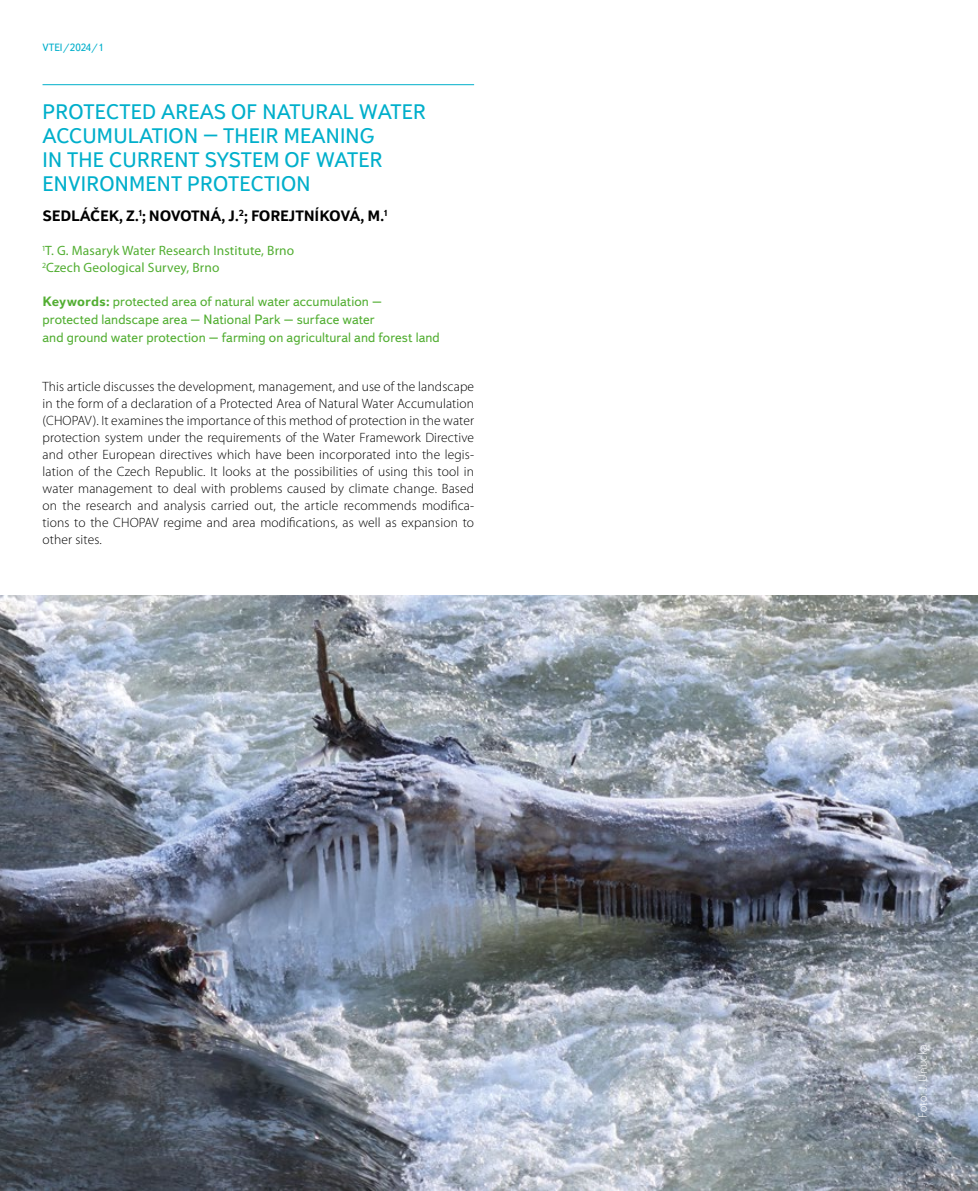
<style>
.page{position:relative;width:978px;height:1191px;background:#fff}
.page>*{position:absolute;margin:0;border:0;box-sizing:border-box;transform-origin:0 0}
.t1{font:21px/24px "Textbook New";letter-spacing:.01em;color:#00afcb}
.t2{font:700 15px "Textbook New";letter-spacing:-.01em;color:#000}
.t3{font:300 13.5px/17px "Myriad Pro";letter-spacing:.01em;color:#000;text-align:justify}
.t4{font:13.5px/18px "Textbook New";letter-spacing:.005em;color:#52ae32}
.t5{font:13.5px/17px "Myriad Pro";letter-spacing:.01em;color:#52ae32}
.t6{font:300 12px "Myriad Pro";letter-spacing:.01em;color:#fff}
.t7{font:10.5px "Textbook New";color:#00afcb}
.s1{font-weight:700}
</style>
<div class="page">
<hr style="left:43px;top:84px;width:431px;height:1px;background:#00afcb">
<img style="left:0;top:595px;width:978px;height:596px">
<p class="t7" style="left:43px;top:41px;width:63px">VTEI/2024/1</p>
<h1 class="t1" style="left:43px;top:100px;width:385px">PROTECTED AREAS OF NATURAL WATER<br>ACCUMULATION – THEIR MEANING<br>IN THE CURRENT SYSTEM OF WATER<br>ENVIRONMENT PROTECTION</h1>
<p class="t2" style="left:43px;top:207px;width:346px">SEDLÁČEK, Z.<sup>1</sup>; NOVOTNÁ, J.<sup>2</sup>; FOREJTNÍKOVÁ, M.<sup>1</sup></p>
<p class="t5" style="left:43px;top:242px;width:253px"><sup>1</sup>T. G. Masaryk Water Research Institute, Brno<br><sup>2</sup>Czech Geological Survey, Brno</p>
<p class="t4" style="left:43px;top:292px;width:399px"><span class="s1">Keywords:</span> protected area of natural water accumulation – protected landscape area – National Park – surface water<br>and ground water protection – farming on agricultural and forest land</p>
<p class="t3" style="left:43px;top:378px;width:433px">This article discusses the development, management, and use of the landscape in the form of a declaration of a Protected Area of Natural Water Accumulation (CHOPAV). It examines the importance of this method of protection in the water protection system under the requirements of the Water Framework Directive and other European directives which have been incorporated into the legis&shy;lation of the Czech Republic. It looks at the possibilities of using this tool in water management to deal with problems caused by climate change. Based on the research and analysis carried out, the article recommends modifica&shy;tions to the CHOPAV regime and area modifications, as well as expansion to other sites.</p>
<p class="t6" style="left:916px;top:1118px;width:75px;rotate:-90deg">Foto: J. Unucka</p>
</div>
